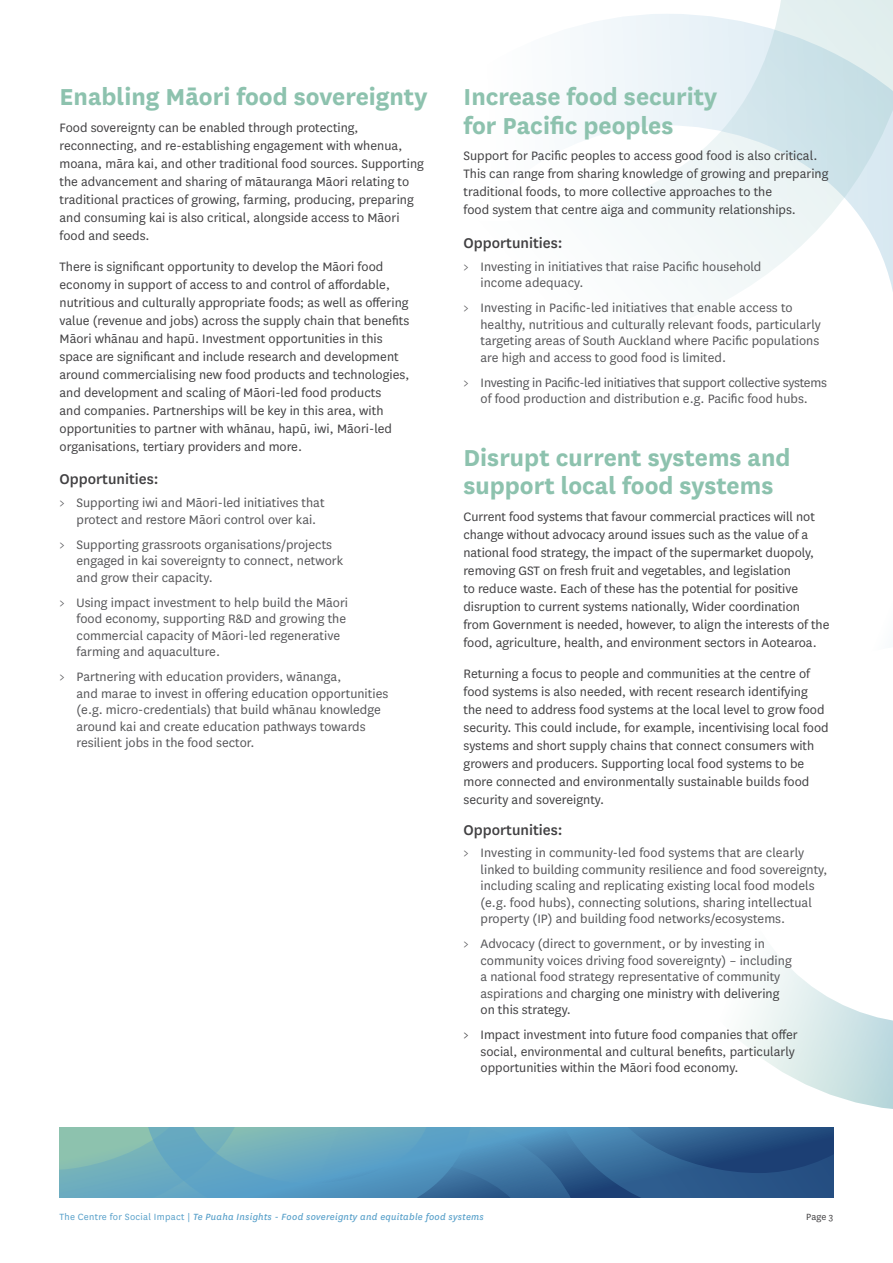
<style>
.page{position:relative;width:893px;height:1263px;background:#fff}
.page>*{position:absolute;margin:0;border:0;box-sizing:border-box;transform-origin:0 0}
.t1{font:700 27px/28.5px "National";color:#8dc2ae}
.t2{font:500 16.5px "National";color:#414042}
.t3{font:14.25px/18px "National";color:#414042}
.t4{font:14.25px/16.5px "National";color:#565659}
.t5{font:14.25px/16.5px "National";letter-spacing:-.02em;color:#565659;text-align:center}
.t6{font:italic 10.5px "National";letter-spacing:.025em;color:#569fc9}
.t7{font:10.5px "National";color:#414042}
.s1{color:#414042}
.s2{font-style:normal}
</style>
<div class="page">
<svg style="left:60px;top:1128px;width:489px;height:70px"></svg>
<svg style="left:583px;top:0;width:310px;height:299px"></svg>
<svg style="left:549px;top:954px;width:344px;height:244px"></svg>
<h1 class="t1" style="left:60px;top:81px;width:369px">Enabling Māori food sovereignty</h1>
<p class="t3" style="left:60px;top:118px;width:366px">Food sovereignty can be enabled through protecting, reconnecting, and re-establishing engagement with whenua, moana, māra kai, and other traditional food sources. Supporting the advancement and sharing of mātauranga Māori relating to traditional practices of growing, farming, producing, preparing and consuming kai is also critical, alongside access to Māori food and seeds.</p>
<p class="t3" style="left:60px;top:256px;width:351px">There is significant opportunity to develop the Māori food economy in support of access to and control of affordable, nutritious and culturally appropriate foods; as well as offering value (revenue and jobs) across the supply chain that benefits Māori whānau and hapū. Investment opportunities in this space are significant and include research and development around commercialising new food products and technologies, and development and scaling of Māori-led food products<br>and companies. Partnerships will be key in this area, with opportunities to partner with whānau, hapū, iwi, Māori-led organisations, tertiary providers and more.</p>
<p class="t2" style="left:60px;top:468px;width:101px">Opportunities:</p>
<p class="t4" style="left:77px;top:494px;width:250px;text-indent:-17px">&gt; Supporting iwi and Māori-led initiatives that protect and restore Māori control over kai.</p>
<p class="t4" style="left:77px;top:535px;width:268px;text-indent:-17px">&gt; Supporting grassroots organisations/projects engaged in kai sovereignty to connect, network and grow their capacity.</p>
<p class="t4" style="left:77px;top:593px;width:273px;text-indent:-17px">&gt; Using impact investment to help build the Māori food economy, supporting R&amp;D and growing the commercial capacity of Māori-led regenerative farming and aquaculture.</p>
<p class="t4" style="left:77px;top:668px;width:313px;text-indent:-17px">&gt; Partnering with education providers, wānanga,<br>and marae to invest in offering education opportunities (e.g. micro-credentials) that build whānau knowledge around kai and create education pathways towards resilient jobs in the food sector.</p>
<h1 class="t1" style="left:463px;top:81px;width:255px">Increase food security for Pacific peoples</h1>
<p class="t3" style="left:463px;top:146px;width:366px">Support for Pacific peoples to access good food is also critical.<br>This can range from sharing knowledge of growing and preparing traditional foods, to more collective approaches to the<br>food system that centre aiga and community relationships.</p>
<p class="t2" style="left:463px;top:232px;width:101px">Opportunities:</p>
<p class="t4" style="left:480px;top:258px;width:282px;text-indent:-17px">&gt; Investing in initiatives that raise Pacific household income adequacy.</p>
<p class="t4" style="left:480px;top:299px;width:342px;text-indent:-17px">&gt; Investing in Pacific-led initiatives that enable access to healthy, nutritious and culturally relevant foods, particularly targeting areas of South Auckland where Pacific populations are high and access to good food is limited.</p>
<p class="t5" style="left:463px;top:374px;width:365px">&gt; Investing in Pacific-led initiatives that support collective systems of food production and distribution e.g. Pacific food hubs.</p>
<h1 class="t1" style="left:463px;top:441px;width:328px">Disrupt current systems and support local food systems</h1>
<p class="t3" style="left:463px;top:507px;width:367px">Current food systems that favour commercial practices will not change without advocacy around issues such as the value of a national food strategy, the impact of the supermarket duopoly, removing GST on fresh fruit and vegetables, and legislation<br>to reduce waste. Each of these has the potential for positive disruption to current systems nationally, Wider coordination from Government is needed, however, to align the interests of the food, agriculture, health, and environment sectors in Aotearoa.</p>
<p class="t3" style="left:463px;top:664px;width:367px">Returning a focus to people and communities at the centre of food systems is also needed, with recent research identifying the need to address food systems at the local level to grow food security. This could include, for example, incentivising local food systems and short supply chains that connect consumers with growers and producers. Supporting local food systems to be more connected and environmentally sustainable builds food security and sovereignty.</p>
<p class="t2" style="left:463px;top:818px;width:101px">Opportunities:</p>
<p class="t4" style="left:480px;top:844px;width:348px;text-indent:-17px">&gt; Investing in community-led food systems that are clearly linked to building community resilience and food sovereignty, including scaling and replicating existing local food models (e.g. food hubs), connecting solutions, sharing intellectual property (IP) and building food networks/ecosystems.</p>
<p class="t4" style="left:480px;top:935px;width:313px;text-indent:-17px">&gt; Advocacy (direct to government, or by investing in community voices driving food sovereignty) – including a national food strategy representative of community aspirations and <span class="s1">charging one ministry with delivering on this strategy.</span></p>
<p class="t3" style="left:480px;top:1026px;width:319px;line-height:16.5px;text-indent:-17px">&gt; Impact investment into future food companies that offer social, environmental and cultural benefits, particularly opportunities within the Māori food economy.</p>
<p class="t6" style="left:60px;top:1210px;width:426px"><span class="s2">The Centre for Social Impact |</span> Te Puaha Insights - Food sovereignty and equitable food systems</p>
<p class="t7" style="left:806px;top:1210px;width:29px">Page 3</p>
</div>
